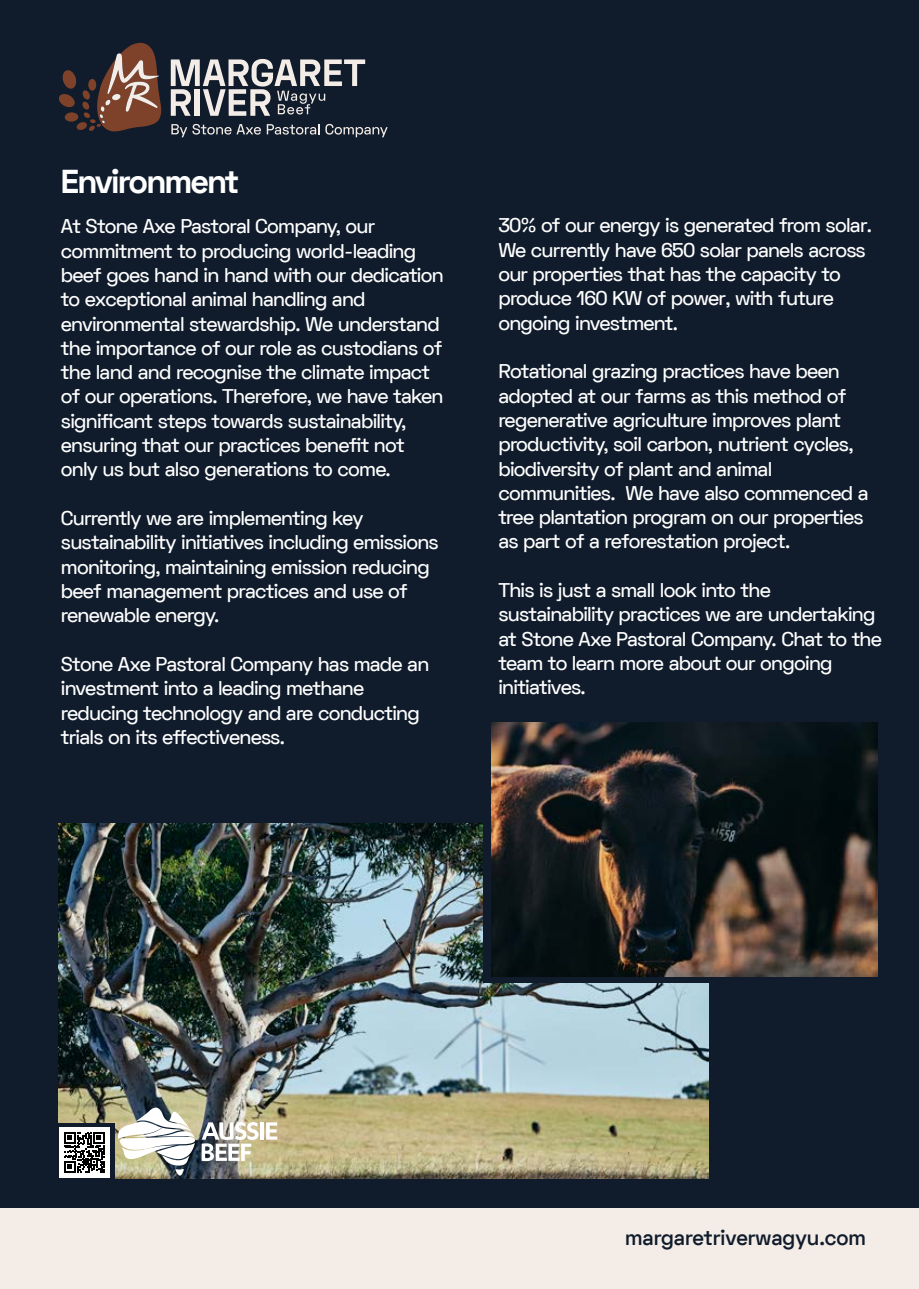
<style>
.page{position:relative;width:919px;height:1289px;background:#fff}
.page>*{position:absolute;margin:0;border:0;box-sizing:border-box;transform-origin:0 0}
.t1{font:700 33px "Space Grotesk";letter-spacing:-.035em;color:#fff}
.t2{font:600 21px "Space Grotesk";color:#101c2c}
.t3{font:500 20.25px/24.3px "Space Grotesk";letter-spacing:-.035em;color:#fff}
</style>
<div class="page">
<div style="left:0;top:1207px;width:918px;height:81px;background:#f4ece6"></div>
<div style="left:0;top:0;width:918px;height:1207px;background:#101c2c"></div>
<svg style="left:59px;top:43px;width:103px;height:88px"></svg>
<svg style="left:171px;top:59px;width:194px;height:57px"></svg>
<svg style="left:171px;top:124px;width:90px;height:13px"></svg>
<svg style="left:267px;top:124px;width:52px;height:11px"></svg>
<svg style="left:325px;top:124px;width:62px;height:13px"></svg>
<img style="left:59px;top:823px;width:649px;height:355px">
<div style="left:483px;top:754px;width:299px;height:228px;background:#101c2c"></div>
<img style="left:491px;top:722px;width:386px;height:254px">
<div style="left:48px;top:1123px;width:66px;height:63px;background:#101c2c"></div>
<hr style="left:260px;top:1122px;width:4px;height:17px;background:#fff">
<svg style="left:266px;top:1122px;width:11px;height:17px"></svg>
<svg style="left:202px;top:1122px;width:56px;height:39px;background:#c1bfb6"></svg>
<svg style="left:118px;top:1107px;width:77px;height:69px;background:#c4c5b8"></svg>
<div style="left:59px;top:1126px;width:51px;height:51px;background:#fff"></div>
<svg style="left:64px;top:1132px;width:41px;height:40px"></svg>
<h1 class="t1" style="left:61px;top:160px;width:180px">Environment</h1>
<p class="t3" style="left:61px;top:214px;width:384px">At Stone Axe Pastoral Company, our commitment to producing world-leading beef goes hand in hand with our dedication to exceptional animal handling and environmental stewardship. We understand the importance of our role as custodians of the land and recognise the climate impact of our operations. Therefore, we have taken significant steps towards sustainability, ensuring that our practices benefit not only us but also generations to come.</p>
<p class="t3" style="left:61px;top:506px;width:379px">Currently we are implementing key sustainability initiatives including emissions monitoring, maintaining emission reducing beef management practices and use of renewable energy.</p>
<p class="t3" style="left:61px;top:651px;width:370px">Stone Axe Pastoral Company has made an investment into a leading methane reducing technology and are conducting trials on its effectiveness.</p>
<p class="t3" style="left:498px;top:213px;width:375px">30% of our energy is generated from solar.<br>We currently have 650 solar panels across our properties that has the capacity to produce 160 KW of power, with future ongoing investment.</p>
<p class="t3" style="left:498px;top:359px;width:371px">Rotational grazing practices have been adopted at our farms as this method of regenerative agriculture improves plant productivity, soil carbon, nutrient cycles, biodiversity of plant and animal communities. We have also commenced a tree plantation program on our properties as part of a reforestation project.</p>
<p class="t3" style="left:498px;top:578px;width:385px">This is just a small look into the sustainability practices we are undertaking at Stone Axe Pastoral Company. Chat to the team to learn more about our ongoing initiatives.</p>
<p class="t2" style="left:625px;top:1223px;width:242px">margaretriverwagyu.com</p>
</div>
